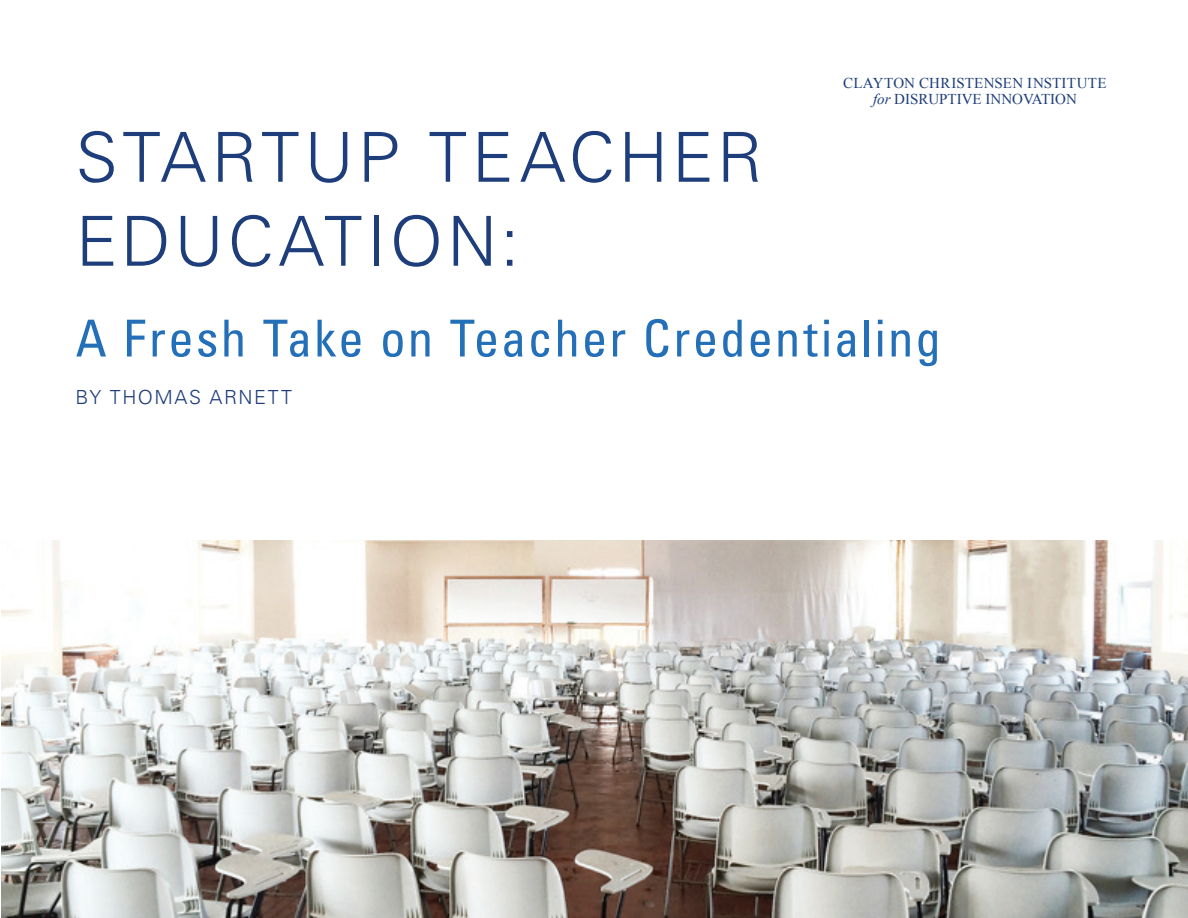
<style>
.page{position:relative;width:1188px;height:918px;background:#fff}
.page>*{position:absolute;margin:0;border:0;box-sizing:border-box;transform-origin:0 0}
.t1{font:300 69px/84px "Univers LT";letter-spacing:.055em;color:#1e3d7b}
.t2{font:condensed 51px "Univers LT Pro";letter-spacing:.035em;color:#2370b9}
.t3{font:300 19.5px "Univers LT";letter-spacing:.085em;color:#1e3d7b}
.t4{font:15px/16.5px "Times New Roman";color:#1e3d7b;text-align:center}
.s1{font-style:italic}
</style>
<div class="page">
<img style="left:2px;top:540px;width:1186px;height:378px">
<h1 class="t1" style="left:76px;top:115px;width:688px">STARTUP TEACHER<br>EDUCATION:</h1>
<p class="t4" style="left:843px;top:74px;width:265px">CLAYTON CHRISTENSEN INSTITUTE <span class="s1">for</span> DISRUPTIVE INNOVATION</p>
<h2 class="t2" style="left:76px;top:306px;width:867px">A Fresh Take on Teacher Credentialing</h2>
<h3 class="t3" style="left:76px;top:386px;width:218px">BY THOMAS ARNETT</h3>
</div>
